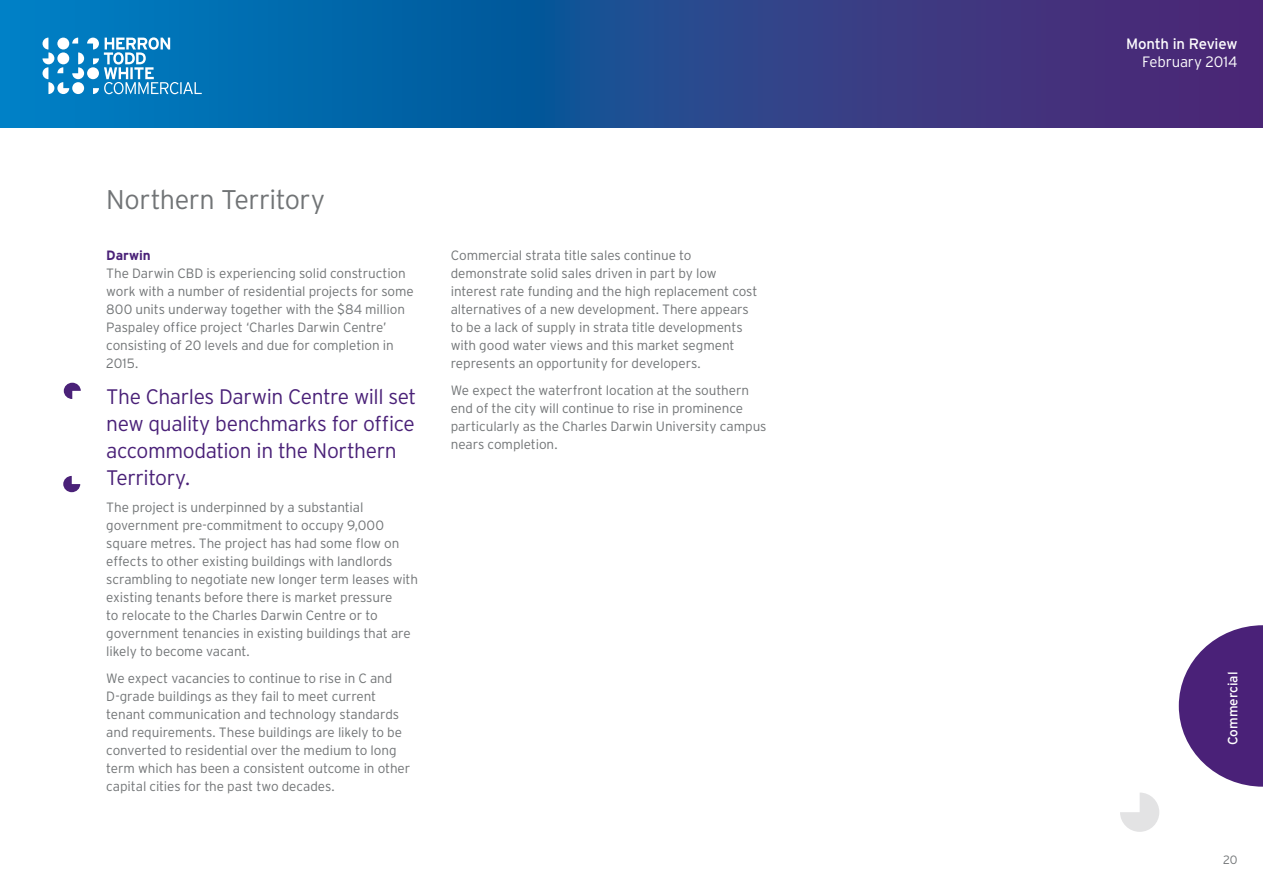
<style>
.page{position:relative;width:1263px;height:893px;background:#fff}
.page>*{position:absolute;margin:0;border:0;box-sizing:border-box;transform-origin:0 0}
.t1{font:300 27px "Interstate";letter-spacing:-.02em;color:#717476}
.t2{font:300 21px/27px "Interstate";letter-spacing:-.02em;color:#4a2178}
.t3{font:15px "Interstate";letter-spacing:-.015em;color:#fff}
.t4{font:300 15px "Interstate";letter-spacing:-.01em;color:#fff}
.t5{font:300 13.5px/18px "Interstate";letter-spacing:-.005em;color:#717476}
.t6{font:13.5px "Interstate";letter-spacing:-.005em;color:#fff}
.t7{font:700 13.5px "Interstate";letter-spacing:-.005em;color:#4a2178}
.t8{font:300 12px "Interstate";color:#717476}
</style>
<div class="page">
<svg style="left:1120px;top:792px;width:39px;height:40px"></svg>
<svg style="left:1179px;top:625px;width:84px;height:162px"></svg>
<svg style="left:0;top:0;width:1263px;height:128px;background:#214e94"></svg>
<svg style="left:43px;top:37px;width:159px;height:57px"></svg>
<svg style="left:63px;top:476px;width:17px;height:16px"></svg>
<svg style="left:64px;top:383px;width:17px;height:16px"></svg>
<h1 class="t1" style="left:106px;top:183px;width:220px">Northern Territory</h1>
<p class="t7" style="left:106px;top:247px;width:46px">Darwin</p>
<p class="t5" style="left:106px;top:264px;width:309px">The Darwin CBD is experiencing solid construction work with a number of residential projects for some 800 units underway together with the $84 million Paspaley office project ‘Charles Darwin Centre’ consisting of 20 levels and due for completion in 2015.</p>
<h2 class="t2" style="left:106px;top:383px;width:312px">The Charles Darwin Centre will set new quality benchmarks for office accommodation in the Northern<br>Territory.</h2>
<p class="t5" style="left:106px;top:498px;width:313px">The project is underpinned by a substantial government pre-commitment to occupy 9,000 square metres. The project has had some flow on effects to other existing buildings with landlords scrambling to negotiate new longer term leases with existing tenants before there is market pressure<br>to relocate to the Charles Darwin Centre or to government tenancies in existing buildings that are likely to become vacant.</p>
<p class="t5" style="left:106px;top:669px;width:305px">We expect vacancies to continue to rise in C and D-grade buildings as they fail to meet current tenant communication and technology standards and requirements. These buildings are likely to be converted to residential over the medium to long term which has been a consistent outcome in other capital cities for the past two decades.</p>
<p class="t5" style="left:451px;top:246px;width:308px">Commercial strata title sales continue to demonstrate solid sales driven in part by low interest rate funding and the high replacement cost alternatives of a new development. There appears to be a lack of supply in strata title developments with good water views and this market segment represents an opportunity for developers.</p>
<p class="t5" style="left:451px;top:381px;width:317px">We expect the waterfront location at the southern end of the city will continue to rise in prominence particularly as the Charles Darwin University campus nears completion.</p>
<p class="t3" style="left:1126px;top:35px;width:113px">Month in Review</p>
<p class="t4" style="left:1142px;top:53px;width:97px">February 2014</p>
<p class="t6" style="left:1224px;top:745px;width:75px;rotate:-90deg">Commercial</p>
<p class="t8" style="left:1223px;top:853px;width:16px">20</p>
</div>
